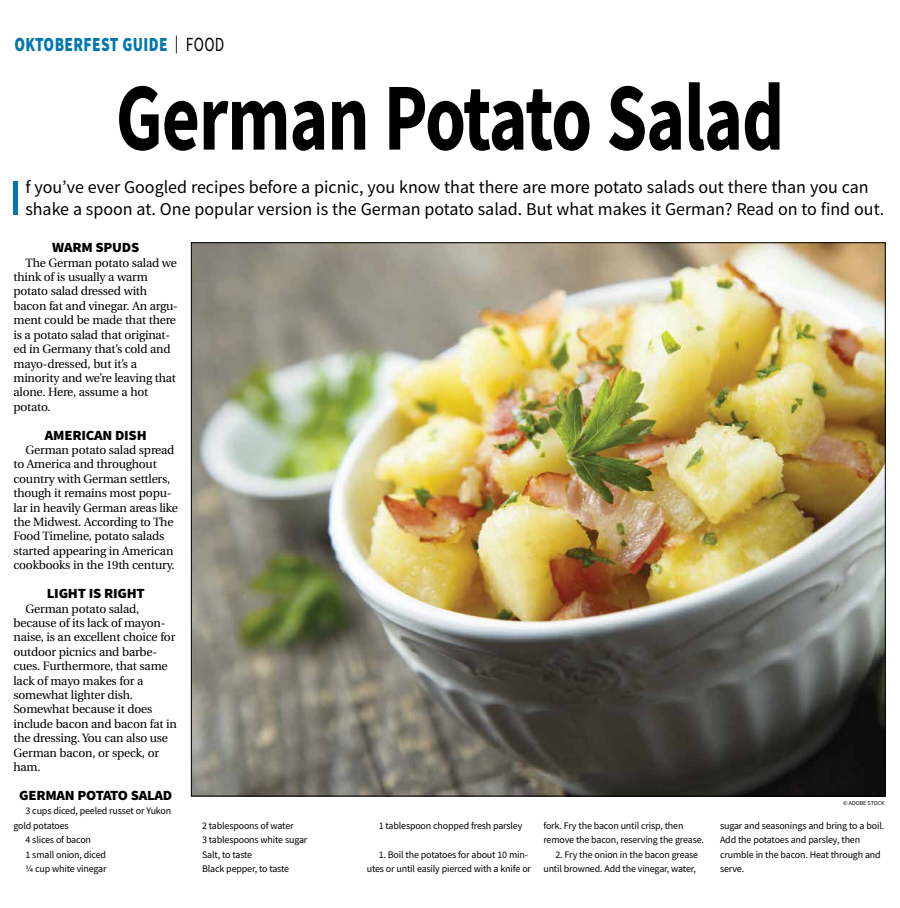
<style>
.page{position:relative;width:900px;height:908px;background:#fff}
.page>*{position:absolute;margin:0;border:0;box-sizing:border-box;transform-origin:0 0}
.t1{font:700 96px "Source Sans Pro";letter-spacing:-.015em;color:#000;scale:.77 1}
.t2{font:50.9px "Source Sans Pro";color:#0077b1;scale:1.1 1}
.t3{font:900 20px "Source Sans Pro";letter-spacing:.025em;color:#0077b1;scale:.77 1}
.t4{font:18px/21.6px "Source Sans Pro";color:#000}
.t5{font:900 14px "Source Sans Pro";letter-spacing:-.015em;color:#000;scale:1.05 1}
.t6{font:12px/14.4px "Utopia";letter-spacing:-.015em;color:#000}
.t7{font:10px/14.4px "Source Sans Pro";letter-spacing:-.015em;color:#000}
.t8{font:6px "Source Sans Pro";color:#000}
.s1{font-weight:400;font-size:18px;color:#000}
.s2{font-weight:400;color:#000}
</style>
<div class="page">
<img style="left:193px;top:244px;width:691px;height:550px">
<h3 class="t3" style="left:14px;top:31px;width:274px">OKTOBERFEST GUIDE <span class="s1">|</span> <span class="s2">FOOD</span></h3>
<h1 class="t1" style="left:116px;top:53px;width:870px">German Potato Salad</h1>
<h2 class="t2" style="left:8px;top:166px;width:15px">I</h2>
<h3 class="t4" style="left:25px;top:176px;width:860px">f you’ve ever Googled recipes before a picnic, you know that there are more potato salads out there than you can shake a spoon at. One popular version is the German potato salad. But what makes it German? Read on to find out.</h3>
<p class="t5" style="left:52px;top:238px;width:85px">WARM SPUDS</p>
<p class="t6" style="left:14px;top:255px;width:166px;text-indent:12px">The German potato salad we think of is usually a warm potato salad dressed with bacon fat and vinegar. An argu&shy;ment could be made that there is a potato salad that originat&shy;ed in Germany that’s cold and mayo-dressed, but it’s a minority and we’re leaving that alone. Here, assume a hot potato.</p>
<p class="t5" style="left:45px;top:425px;width:98px">AMERICAN DISH</p>
<p class="t6" style="left:14px;top:443px;width:166px;text-indent:12px">German potato salad spread to America and throughout country with German settlers, though it remains most popu&shy;lar in heavily German areas like the Midwest. According to The<br>Food Timeline, potato salads started appearing in American cookbooks in the 19th century.</p>
<p class="t5" style="left:47px;top:583px;width:95px">LIGHT IS RIGHT</p>
<p class="t6" style="left:14px;top:601px;width:165px;text-indent:12px">German potato salad, because of its lack of mayon&shy;naise, is an excellent choice for outdoor picnics and barbe&shy;cues. Furthermore, that same lack of mayo makes for a somewhat lighter dish.<br>Somewhat because it does include bacon and bacon fat in the dressing. You can also use<br>German bacon, or speck, or ham.</p>
<p class="t5" style="left:19px;top:785px;width:147px">GERMAN POTATO SALAD</p>
<p class="t7" style="left:26px;top:803px;width:147px">3 cups diced, peeled russet or Yukon</p>
<p class="t7" style="left:14px;top:817px;width:57px">gold potatoes</p>
<p class="t7" style="left:26px;top:832px;width:67px">4 slices of bacon</p>
<p class="t7" style="left:26px;top:846px;width:82px">1 small onion, diced</p>
<p class="t7" style="left:26px;top:861px;width:83px">¼ cup white vinegar</p>
<p class="t7" style="left:202px;top:817px;width:107px">2 tablespoons of water<br>3 tablespoons white sugar<br>Salt, to taste<br>Black pepper, to taste</p>
<p class="t7" style="left:379px;top:817px;width:145px">1 tablespoon chopped fresh parsley</p>
<p class="t7" style="left:367px;top:846px;width:166px;text-indent:12px">1. Boil the potatoes for about 10 min&shy;utes or until easily pierced with a knife or</p>
<p class="t7" style="left:543px;top:817px;width:162px">fork. Fry the bacon until crisp, then remove the bacon, reserving the grease.</p>
<p class="t7" style="left:543px;top:846px;width:156px;text-align:right">2. Fry the onion in the bacon grease until browned. Add the vinegar, water,</p>
<p class="t8" style="left:843px;top:799px;width:43px">© ADOBE STOCK</p>
<p class="t7" style="left:720px;top:817px;width:166px">sugar and seasonings and bring to a boil.<br>Add the potatoes and parsley, then crumble in the bacon. Heat through and serve.</p>
</div>
